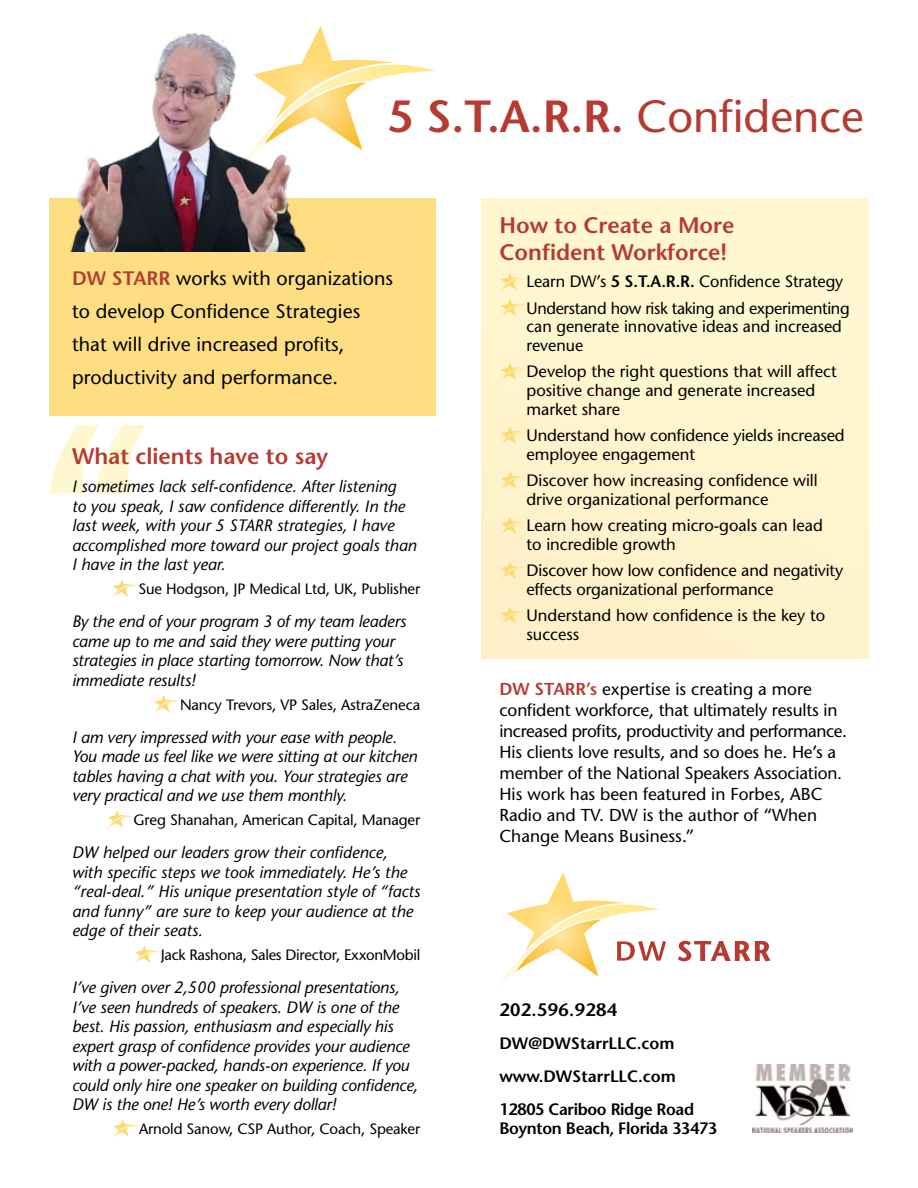
<style>
.page{position:relative;width:918px;height:1188px;background:#fff}
.page>*{position:absolute;margin:0;border:0;box-sizing:border-box;transform-origin:0 0}
.t1{font:600 45px "Stone Sans";color:#b53b32}
.t2{font:600 22.5px/27px "Stone Sans";color:#b53b32}
.t3{font:19.5px/33px "Stone Sans";letter-spacing:.005em;color:#000}
.t4{font:600 18px "Stone Sans";letter-spacing:.02em;color:#000}
.t5{font:17.25px/21px "Stone Sans";letter-spacing:-.01em;color:#000}
.t6{font:italic 16.5px/19.5px "Stone Sans";letter-spacing:-.01em;color:#000}
.t7{font:16.5px/18.8px "Stone Sans";color:#000}
.t8{font:16.5px/26.2px "Stone Sans";letter-spacing:-.02em;color:#000}
.t9{font:600 16.5px/33px "Stone Sans";color:#000}
.t10{font:600 16.5px "Stone Sans";letter-spacing:-.02em;color:#000}
.t11{font:15px "Stone Sans";letter-spacing:-.01em;color:#000}
.s1{font-weight:400}
.s2{font-weight:600;color:#b53b32}
.s3{font-weight:600}
</style>
<div class="page">
<svg style="left:50px;top:425px;width:95px;height:69px"></svg>
<img style="left:752px;top:1065px;width:101px;height:68px">
<div style="left:50px;top:198px;width:386px;height:218px;background:#fede82"></div>
<svg style="left:112px;top:579px;width:26px;height:19px"></svg>
<svg style="left:153px;top:695px;width:27px;height:19px"></svg>
<svg style="left:107px;top:810px;width:26px;height:19px"></svg>
<svg style="left:134px;top:945px;width:26px;height:19px"></svg>
<svg style="left:112px;top:1119px;width:27px;height:19px"></svg>
<div style="left:482px;top:198px;width:386px;height:461px;background:#fff5ce"></div>
<svg style="left:500px;top:273px;width:26px;height:18px"></svg>
<svg style="left:500px;top:299px;width:26px;height:19px"></svg>
<svg style="left:500px;top:363px;width:26px;height:18px"></svg>
<svg style="left:500px;top:426px;width:26px;height:19px"></svg>
<svg style="left:500px;top:471px;width:26px;height:19px"></svg>
<svg style="left:500px;top:516px;width:26px;height:19px"></svg>
<svg style="left:500px;top:561px;width:26px;height:19px"></svg>
<svg style="left:500px;top:606px;width:26px;height:19px"></svg>
<svg style="left:323px;top:33px;width:113px;height:118px"></svg>
<img style="left:70px;top:25px;width:253px;height:226px">
<svg style="left:499px;top:872px;width:167px;height:114px"></svg>
<svg style="left:678px;top:941px;width:93px;height:20px"></svg>
<h1 class="t1" style="left:388px;top:90px;width:478px">5 S.T.A.R.R. <span class="s1">Confidence</span></h1>
<p class="t3" style="left:72px;top:261px;width:323px"><span class="s2">DW STARR</span> works with organizations to develop Confidence Strategies that will drive increased profits, productivity and performance.</p>
<h2 class="t2" style="left:72px;top:442px;width:258px">What clients have to say</h2>
<p class="t6" style="left:72px;top:477px;width:346px">I sometimes lack self-confidence. After listening<br>to you speak, I saw confidence differently. In the last week, with your 5 STARR strategies, I have accomplished more toward our project goals than I have in the last year.</p>
<p class="t11" style="left:138px;top:580px;width:283px">Sue Hodgson, JP Medical Ltd, UK, Publisher</p>
<p class="t6" style="left:72px;top:612px;width:336px">By the end of your program 3 of my team leaders came up to me and said they were putting your strategies in place starting tomorrow. Now that’s immediate results!</p>
<p class="t11" style="left:180px;top:695px;width:242px">Nancy Trevors, VP Sales, AstraZeneca</p>
<p class="t6" style="left:72px;top:727px;width:347px">I am very impressed with your ease with people.<br>You made us feel like we were sitting at our kitchen tables having a chat with you. Your strategies are very practical and we use them monthly.</p>
<p class="t11" style="left:134px;top:811px;width:288px">Greg Shanahan, American Capital, Manager</p>
<p class="t6" style="left:72px;top:843px;width:350px">DW helped our leaders grow their confidence, with specific steps we took immediately. He’s the “real-deal.” His unique presentation style of “facts and funny” are sure to keep your audience at the edge of their seats.</p>
<p class="t11" style="left:161px;top:946px;width:261px">Jack Rashona, Sales Director, ExxonMobil</p>
<p class="t6" style="left:72px;top:978px;width:348px">I’ve given over 2,500 professional presentations, I’ve seen hundreds of speakers. DW is one of the best. His passion, enthusiasm and especially his expert grasp of confidence provides your audience with a power-packed, hands-on experience. If you could only hire one speaker on building confidence, DW is the one! He’s worth every dollar!</p>
<p class="t11" style="left:139px;top:1120px;width:283px">Arnold Sanow, CSP Author, Coach, Speaker</p>
<h2 class="t2" style="left:500px;top:211px;width:237px">How to Create a More<br>Confident Workforce!</h2>
<p class="t8" style="left:526px;top:268px;width:325px">Learn DW’s <span class="s3">5 S.T.A.R.R.</span> Confidence Strategy<br>Understand how risk taking and experimenting</p>
<p class="t7" style="left:526px;top:317px;width:317px">can generate innovative ideas and increased revenue</p>
<p class="t7" style="left:527px;top:362px;width:312px">Develop the right questions that will affect positive change and generate increased market share</p>
<p class="t7" style="left:527px;top:426px;width:320px">Understand how confidence yields increased employee engagement</p>
<p class="t7" style="left:527px;top:471px;width:293px">Discover how increasing confidence will drive organizational performance</p>
<p class="t7" style="left:527px;top:516px;width:298px">Learn how creating micro-goals can lead to incredible growth</p>
<p class="t7" style="left:527px;top:561px;width:318px">Discover how low confidence and negativity effects organizational performance</p>
<p class="t7" style="left:527px;top:606px;width:300px">Understand how confidence is the key to success</p>
<p class="t5" style="left:500px;top:679px;width:349px"><span class="s2">DW STARR’s</span> expertise is creating a more confident workforce, that ultimately results in increased profits, productivity and performance.<br>His clients love results, and so does he. He’s a member of the National Speakers Association.<br>His work has been featured in Forbes, ABC Radio and TV. DW is the author of “When Change Means Business.”</p>
<p class="t4" style="left:500px;top:998px;width:119px">202.596.9284</p>
<p class="t9" style="left:500px;top:1026px;width:196px">DW@DWStarrLLC.com www.DWStarrLLC.com<br>12805 Cariboo Ridge Road</p>
<p class="t10" style="left:500px;top:1118px;width:219px">Boynton Beach, Florida 33473</p>
</div>
